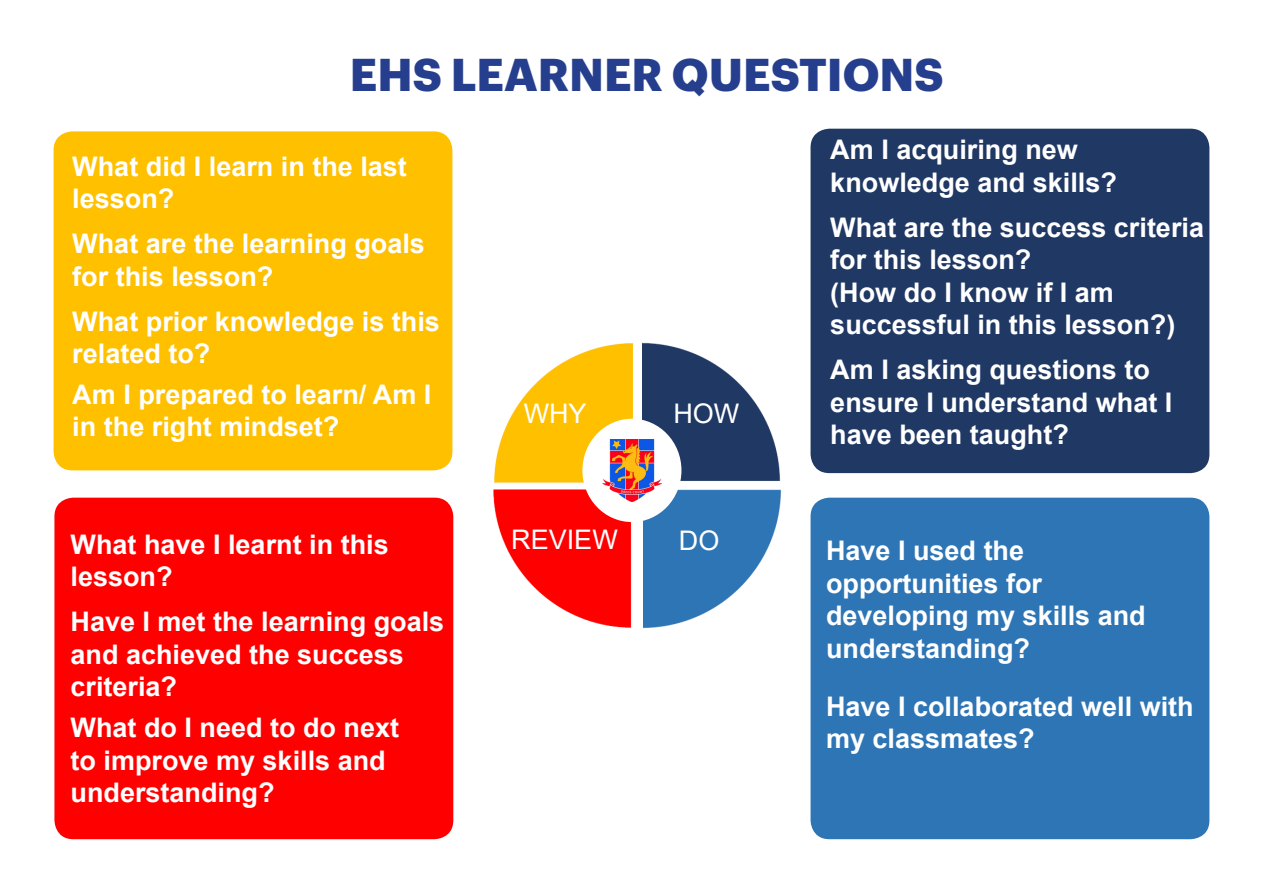
<style>
.page{position:relative;width:1263px;height:893px;background:#fff}
.page>*{position:absolute;margin:0;border:0;box-sizing:border-box;transform-origin:0 0}
.t1{font:700 45px "Graphik";color:#253f8e}
.t2{font:700 27px/32.4px "Arial";color:#fff}
.t3{font:27px "Arial";color:#fff}
</style>
<div class="page">
<div style="left:810px;top:129px;width:399px;height:344px;background:#203864;border-radius:19px"></div>
<img style="left:643px;top:489px;width:139px;height:140px">
<img style="left:493px;top:489px;width:139px;height:139px">
<img style="left:642px;top:342px;width:139px;height:139px">
<img style="left:494px;top:342px;width:139px;height:140px">
<div style="left:54px;top:131px;width:398px;height:339px;background:#ffc000;border-radius:19px"></div>
<div style="left:582px;top:419px;width:99px;height:103px;background:#fff;border-radius:50%"></div>
<div style="left:54px;top:498px;width:399px;height:341px;background:#fe0000;border-radius:19px"></div>
<div style="left:810px;top:498px;width:399px;height:341px;background:#2e75b5;border-radius:19px"></div>
<img style="left:603px;top:439px;width:58px;height:62px">
<p class="t1" style="left:350px;top:39px;width:595px">EHS LEARNER QUESTIONS</p>
<p class="t2" style="left:72px;top:150px;width:336px">What did I learn in the last lesson?</p>
<p class="t2" style="left:72px;top:228px;width:354px">What are the learning goals for this lesson?</p>
<p class="t2" style="left:72px;top:305px;width:369px">What prior knowledge is this related to?</p>
<p class="t2" style="left:72px;top:379px;width:361px">Am I prepared to learn/ Am I in the right mindset?</p>
<p class="t2" style="left:71px;top:528px;width:320px">What have I learnt in this lesson?</p>
<p class="t2" style="left:71px;top:606px;width:375px">Have I met the learning goals and achieved the success criteria?</p>
<p class="t2" style="left:71px;top:712px;width:330px">What do I need to do next to improve my skills and understanding?</p>
<p class="t3" style="left:524px;top:395px;width:64px">WHY</p>
<p class="t3" style="left:673px;top:395px;width:67px">HOW</p>
<p class="t3" style="left:511px;top:521px;width:108px">REVIEW</p>
<p class="t3" style="left:679px;top:522px;width:42px">DO</p>
<p class="t2" style="left:830px;top:134px;width:288px">Am I acquiring new knowledge and skills?</p>
<p class="t2" style="left:830px;top:212px;width:375px">What are the success criteria for this lesson?<br>(How do I know if I am successful in this lesson?)</p>
<p class="t2" style="left:830px;top:354px;width:344px">Am I asking questions to ensure I understand what I have been taught?</p>
<p class="t2" style="left:826px;top:535px;width:321px">Have I used the opportunities for developing my skills and understanding?</p>
<p class="t2" style="left:826px;top:690px;width:369px">Have I collaborated well with my classmates?</p>
</div>
